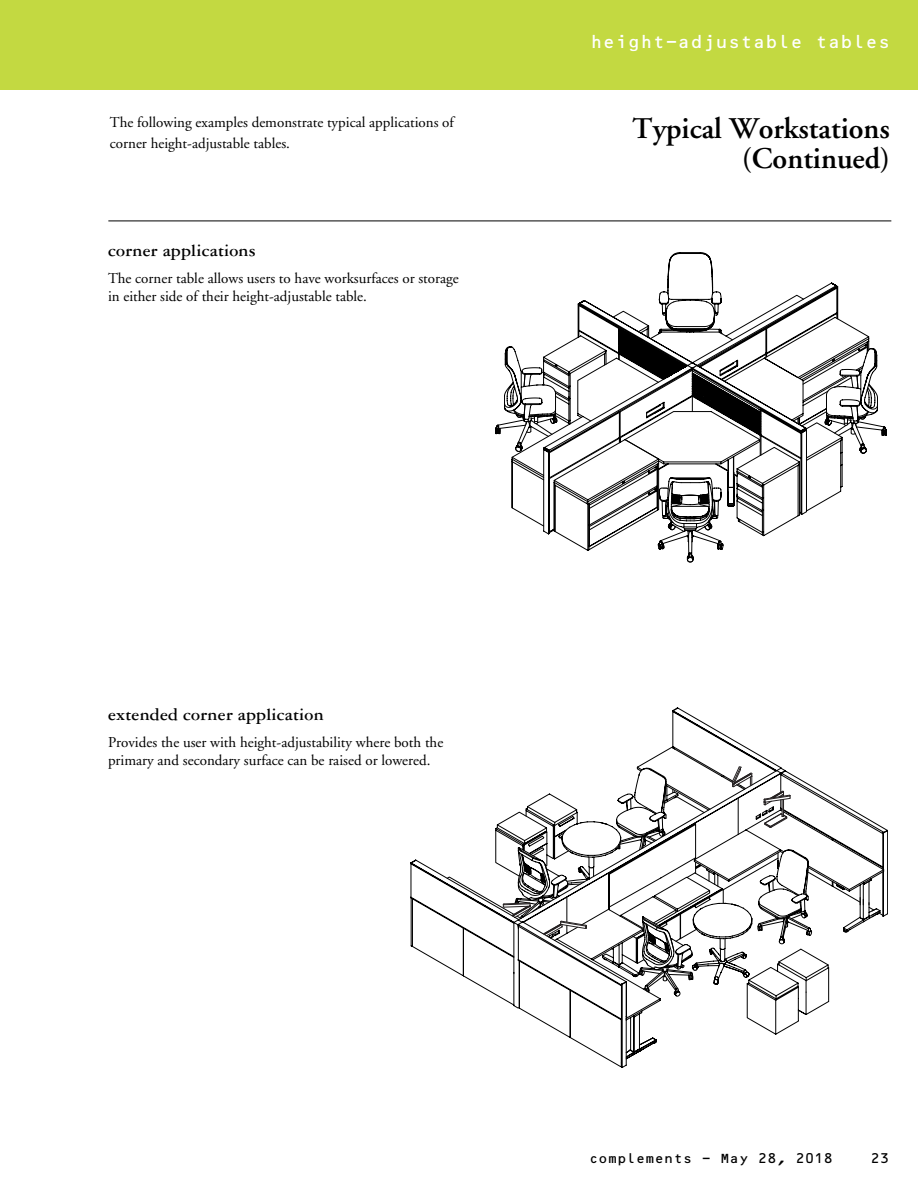
<style>
.page{position:relative;width:918px;height:1188px;background:#fff}
.page>*{position:absolute;margin:0;border:0;box-sizing:border-box;transform-origin:0 0}
.t1{font:600 30px/30px "Adobe Garamond";color:#000;text-align:right}
.t2{font:700 18px "Garamond Three";letter-spacing:.01em;color:#000}
.t3{font:18px "OCRB";letter-spacing:-.025em;color:#fff}
.t4{font:15px/18px "Adobe Garamond";color:#000}
.t5{font:13.5px "OCRB";letter-spacing:-.025em;color:#000}
</style>
<div class="page">
<div style="left:0;top:0;width:918px;height:90px;background:#c3d941"></div>
<hr style="left:108px;top:221px;width:783px;height:1px;background:#000">
<svg style="left:667px;top:252px;width:170px;height:39px"></svg>
<svg style="left:495px;top:291px;width:392px;height:251px"></svg>
<svg style="left:410px;top:821px;width:217px;height:243px"></svg>
<svg style="left:554px;top:707px;width:276px;height:352px"></svg>
<svg style="left:566px;top:747px;width:318px;height:170px"></svg>
<svg style="left:829px;top:806px;width:51px;height:172px"></svg>
<svg style="left:503px;top:766px;width:326px;height:269px"></svg>
<p class="t3" style="left:590px;top:32px;width:302px">height-adjustable tables</p>
<p class="t4" style="left:110px;top:112px;width:346px;line-height:21px">The following examples demonstrate typical applications of corner height-adjustable tables.</p>
<h1 class="t1" style="left:632px;top:114px;width:259px">Typical Workstations (Continued)</h1>
<p class="t2" style="left:108px;top:240px;width:149px">corner applications</p>
<p class="t4" style="left:108px;top:269px;width:352px">The corner table allows users to have worksurfaces or storage in either side of their height-adjustable table.</p>
<p class="t2" style="left:108px;top:705px;width:217px">extended corner application</p>
<p class="t4" style="left:108px;top:734px;width:337px">Provides the user with height-adjustability where both the primary and secondary surface can be raised or lowered.</p>
<p class="t5" style="left:589px;top:1151px;width:246px">complements - May 28, 2018</p>
<p class="t5" style="left:870px;top:1151px;width:21px">23</p>
</div>
